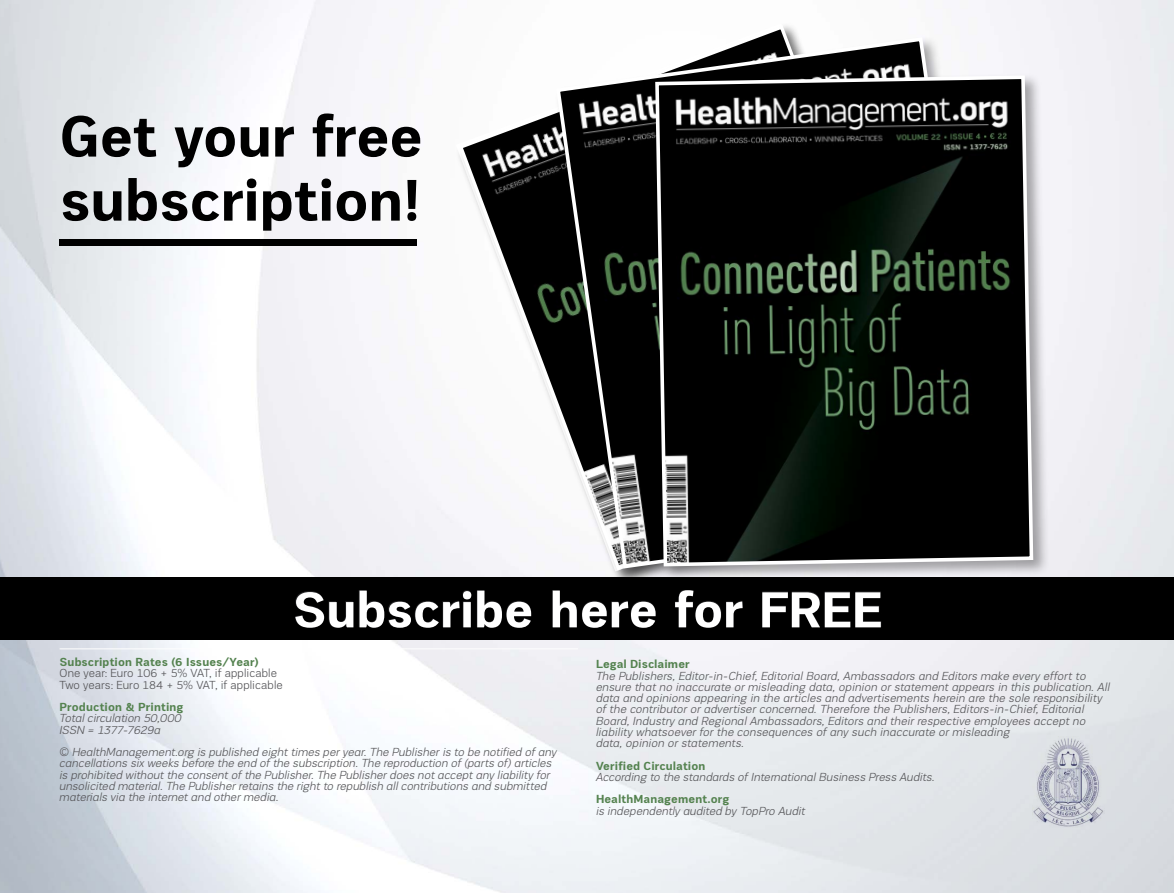
<style>
.page{position:relative;width:1174px;height:893px;background:#fff}
.page>*{position:absolute;margin:0;border:0;box-sizing:border-box;transform-origin:0 0}
.t1{font:700 60px/64.1px "PRC Fidelity";letter-spacing:-.005em;color:#000}
.t2{font:700 51.75px "PRC Fidelity";color:#fff}
.t3{font:italic 300 12px/11.2px "PRC Fidelity";letter-spacing:.01em;color:#565659}
.t4{font:700 12px "PRC Fidelity";letter-spacing:.01em;color:#54824f}
.t5{font:300 12px/11.2px "PRC Fidelity";letter-spacing:.01em;color:#565659}
</style>
<div class="page">
<img style="left:0;top:0;width:1174px;height:893px">
<hr style="left:60px;top:649px;width:518px;height:1px;background:#fff">
<img style="left:1032px;top:736px;width:73px;height:91px">
<div style="left:60px;top:240px;width:357px;height:6px;background:#000"></div>
<div style="left:1px;top:577px;width:1173px;height:62px;background:#000"></div>
<div style="left:295px;top:590px;width:586px;height:38px;background:#565659;opacity:.5"></div>
<svg style="left:456px;top:23px;width:487px;height:550px"></svg>
<svg style="left:554px;top:35px;width:437px;height:536px"></svg>
<div style="left:652px;top:73px;width:397px;height:510px;background:#000;opacity:.34"></div>
<svg style="left:653px;top:74px;width:382px;height:494px;background:#191c19"></svg>
<h1 class="t1" style="left:60px;top:103px;width:365px">Get your free subscription!</h1>
<h2 class="t2" style="left:292px;top:580px;width:591px">Subscribe here for FREE</h2>
<p class="t4" style="left:60px;top:655px;width:200px">Subscription Rates (6 Issues/Year)</p>
<p class="t5" style="left:60px;top:668px;width:225px">One year: Euro 106 + 5% VAT, if applicable<br>Two years: Euro 184 + 5% VAT, if applicable</p>
<p class="t4" style="left:60px;top:700px;width:125px">Production &amp; Printing</p>
<p class="t3" style="left:60px;top:713px;width:124px">Total circulation 50,000<br>ISSN = 1377-7629a</p>
<p class="t3" style="left:60px;top:746px;width:499px">© HealthManagement.org is published eight times per year. The Publisher is to be notified of any cancellations six weeks before the end of the subscription. The reproduction of (parts of) articles is prohibited without the consent of the Publisher. The Publisher does not accept any liability for unsolicited material. The Publisher retains the right to republish all contributions and submitted materials via the internet and other media.</p>
<p class="t4" style="left:596px;top:657px;width:95px">Legal Disclaimer</p>
<p class="t3" style="left:596px;top:670px;width:515px">The Publishers, Editor-in-Chief, Editorial Board, Ambassadors and Editors make every effort to ensure that no inaccurate or misleading data, opinion or statement appears in this publication. All data and opinions appearing in the articles and advertisements herein are the sole responsibility of the contributor or advertiser concerned. Therefore the Publishers, Editors-in-Chief, Editorial Board, Industry and Regional Ambassadors, Editors and their respective employees accept no liability whatsoever for the consequences of any such inaccurate or misleading<br>data, opinion or statements.</p>
<p class="t4" style="left:596px;top:759px;width:111px">Verified Circulation</p>
<p class="t3" style="left:596px;top:771px;width:340px">According to the standards of International Business Press Audits.</p>
<p class="t4" style="left:596px;top:792px;width:135px">HealthManagement.org</p>
<p class="t3" style="left:596px;top:805px;width:211px">is independently audited by TopPro Audit</p>
</div>
